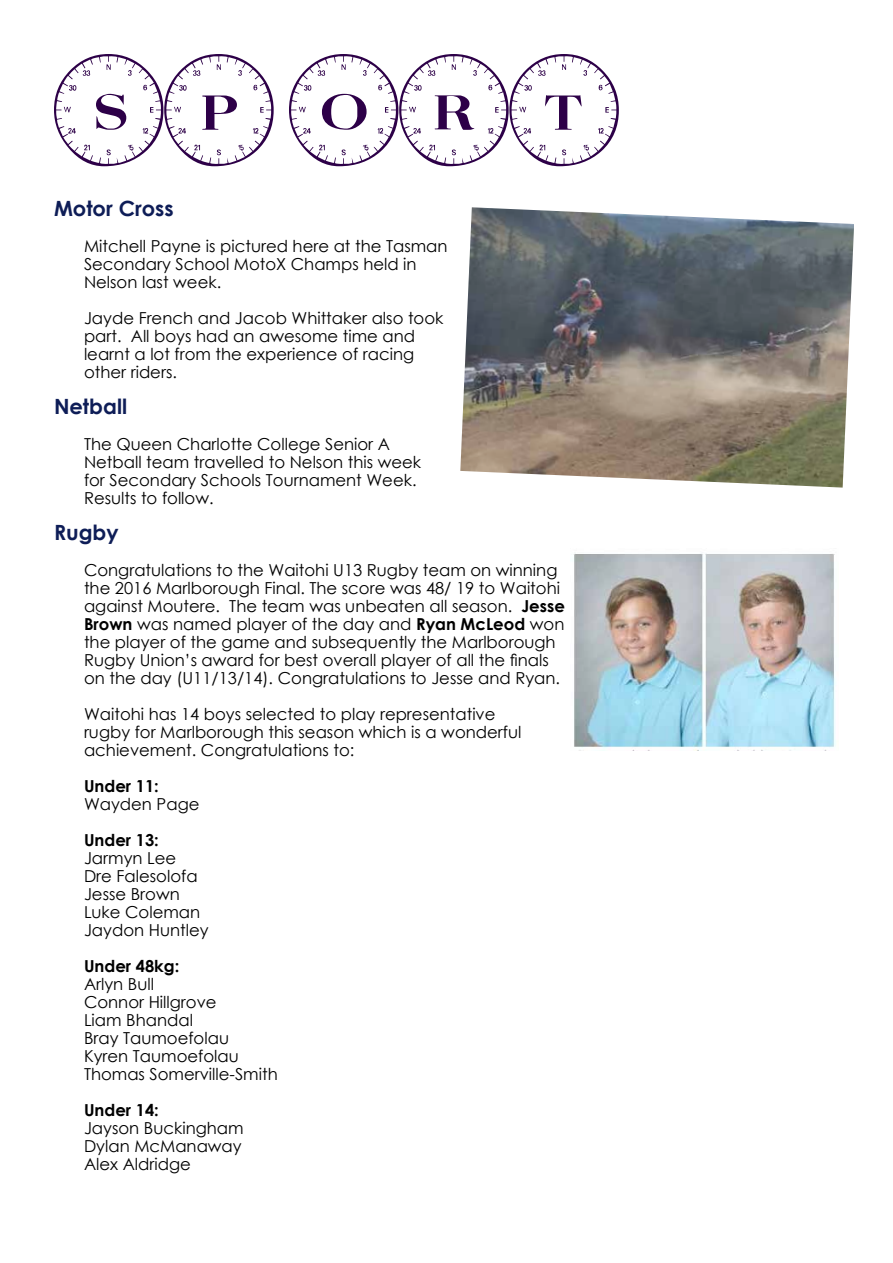
<style>
.page{position:relative;width:893px;height:1263px;background:#fff}
.page>*{position:absolute;margin:0;border:0;box-sizing:border-box;transform-origin:0 0}
.t1{font:700 21px "Century Gothic";color:#0e1d57}
.t2{font:16.5px/18px "Century Gothic";color:#000}
.t3{font:700 16.5px "Century Gothic";color:#000}
.s1{font-weight:700}
</style>
<div class="page">
<svg style="left:54px;top:54px;width:565px;height:112px"></svg>
<img style="left:460px;top:207px;width:394px;height:281px">
<img style="left:573px;top:553px;width:263px;height:197px">
<p class="t1" style="left:54px;top:192px;width:121px">Motor Cross</p>
<p class="t2" style="left:84px;top:237px;width:365px">Mitchell Payne is pictured here at the Tasman<br>Secondary School MotoX Champs held in<br>Nelson last week.</p>
<p class="t2" style="left:84px;top:309px;width:361px">Jayde French and Jacob Whittaker also took part. All boys had an awesome time and learnt a lot from the experience of racing other riders.</p>
<p class="t1" style="left:54px;top:390px;width:75px">Netball</p>
<p class="t2" style="left:84px;top:435px;width:339px">The Queen Charlotte College Senior A Netball team travelled to Nelson this week for Secondary Schools Tournament Week.<br>Results to follow.</p>
<p class="t1" style="left:54px;top:516px;width:66px">Rugby</p>
<p class="t2" style="left:84px;top:561px;width:482px">Congratulations to the Waitohi U13 Rugby team on winning the 2016 Marlborough Final. The score was 48/ 19 to Waitohi against Moutere. The team was unbeaten all season. <span class="s1">Jesse Brown</span> was named player of the day and <span class="s1">Ryan McLeod</span> won the player of the game and subsequently the Marlborough Rugby Union’s award for best overall player of all the finals on the day (U11/13/14). Congratulations to Jesse and Ryan.</p>
<p class="t2" style="left:84px;top:705px;width:439px">Waitohi has 14 boys selected to play representative rugby for Marlborough this season which is a wonderful achievement. Congratulations to:</p>
<p class="t3" style="left:84px;top:774px;width:76px">Under 11:</p>
<p class="t2" style="left:84px;top:795px;width:117px">Wayden Page</p>
<p class="t3" style="left:84px;top:828px;width:76px">Under 13:</p>
<p class="t2" style="left:84px;top:849px;width:126px">Jarmyn Lee<br>Dre Falesolofa<br>Jesse Brown<br>Luke Coleman<br>Jaydon Huntley</p>
<p class="t3" style="left:84px;top:954px;width:97px">Under 48kg:</p>
<p class="t2" style="left:84px;top:975px;width:195px">Arlyn Bull<br>Connor Hillgrove<br>Liam Bhandal<br>Bray Taumoefolau<br>Kyren Taumoefolau<br>Thomas Somerville-Smith</p>
<p class="t3" style="left:84px;top:1098px;width:76px">Under 14:</p>
<p class="t2" style="left:84px;top:1119px;width:161px;text-align:justify">Jayson Buckingham Dylan McManaway Alex Aldridge</p>
</div>
